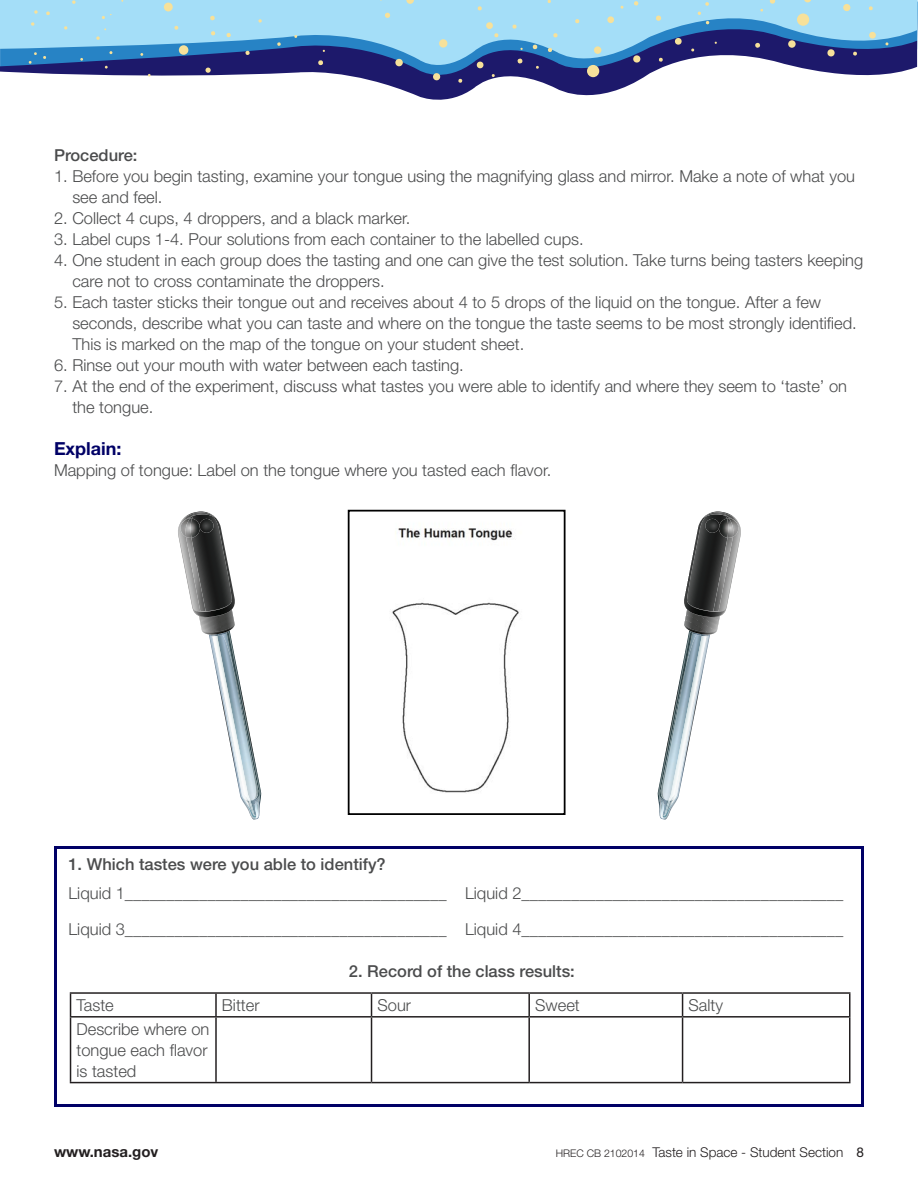
<style>
.page{position:relative;width:918px;height:1188px;background:#fff}
.page>*{position:absolute;margin:0;border:0;box-sizing:border-box;transform-origin:0 0}
.t1{font:700 18px "Helvetica Neue LT Std";color:#006}
.Content_text{font:300 16.5px/21px "Helvetica Neue LT Std";color:#4b4c4d}
.Content_text-2{font:500 16.5px "Helvetica Neue LT Std";color:#4b4c4d}
.t2{font:700 15px "Helvetica Neue LT Std";color:#231f20}
.Content_text-3{font:300 13.5px "Helvetica Neue LT Std";color:#231f20}
.t3{font:13.5px "Helvetica Neue LT Std";color:#231f20}
.s1{font-size:10.5px}
</style>
<div class="page">
<div style="left:0;top:0;width:918px;height:67px;background:#a4def8"></div>
<svg style="left:0;top:14px;width:917px;height:86px"></svg>
<svg style="left:102px;top:14px;width:10px;height:5px"></svg>
<svg style="left:64px;top:26px;width:4px;height:4px"></svg>
<svg style="left:34px;top:10px;width:4px;height:4px"></svg>
<svg style="left:31px;top:22px;width:4px;height:4px"></svg>
<svg style="left:72px;top:0;width:4px;height:4px"></svg>
<svg style="left:46px;top:11px;width:4px;height:4px"></svg>
<svg style="left:634px;top:1px;width:5px;height:5px"></svg>
<svg style="left:706px;top:21px;width:4px;height:4px"></svg>
<svg style="left:769px;top:0;width:7px;height:4px"></svg>
<svg style="left:697px;top:2px;width:12px;height:13px"></svg>
<svg style="left:96px;top:36px;width:4px;height:4px"></svg>
<svg style="left:258px;top:19px;width:4px;height:4px"></svg>
<svg style="left:245px;top:50px;width:5px;height:5px"></svg>
<svg style="left:211px;top:31px;width:5px;height:5px"></svg>
<svg style="left:226px;top:33px;width:5px;height:5px"></svg>
<svg style="left:210px;top:15px;width:5px;height:6px"></svg>
<svg style="left:385px;top:12px;width:6px;height:6px"></svg>
<svg style="left:620px;top:6px;width:4px;height:3px"></svg>
<svg style="left:607px;top:16px;width:8px;height:8px"></svg>
<svg style="left:277px;top:42px;width:4px;height:4px"></svg>
<svg style="left:547px;top:0;width:4px;height:3px"></svg>
<svg style="left:477px;top:6px;width:5px;height:5px"></svg>
<svg style="left:575px;top:19px;width:5px;height:5px"></svg>
<svg style="left:512px;top:24px;width:5px;height:5px"></svg>
<svg style="left:548px;top:48px;width:4px;height:4px"></svg>
<svg style="left:553px;top:33px;width:5px;height:5px"></svg>
<svg style="left:486px;top:22px;width:13px;height:16px"></svg>
<svg style="left:532px;top:44px;width:6px;height:5px"></svg>
<svg style="left:656px;top:15px;width:6px;height:6px"></svg>
<svg style="left:205px;top:68px;width:6px;height:5px"></svg>
<svg style="left:174px;top:26px;width:4px;height:4px"></svg>
<div style="left:164px;top:3px;width:9px;height:8px;background:#f7e19a;border-radius:50%"></div>
<svg style="left:406px;top:0;width:8px;height:4px"></svg>
<svg style="left:869px;top:6px;width:4px;height:5px"></svg>
<svg style="left:843px;top:3px;width:8px;height:9px"></svg>
<svg style="left:804px;top:0;width:7px;height:2px"></svg>
<div style="left:797px;top:14px;width:12px;height:12px;background:#f7e19a;border-radius:50%"></div>
<svg style="left:755px;top:42px;width:5px;height:6px"></svg>
<svg style="left:853px;top:51px;width:4px;height:5px"></svg>
<svg style="left:885px;top:42px;width:4px;height:4px"></svg>
<svg style="left:869px;top:31px;width:7px;height:8px"></svg>
<svg style="left:827px;top:49px;width:8px;height:8px"></svg>
<div style="left:788px;top:40px;width:8px;height:8px;background:#f7e19a;border-radius:50%"></div>
<svg style="left:517px;top:58px;width:6px;height:6px"></svg>
<svg style="left:659px;top:57px;width:4px;height:5px"></svg>
<svg style="left:691px;top:48px;width:3px;height:4px"></svg>
<svg style="left:674px;top:38px;width:8px;height:7px"></svg>
<svg style="left:633px;top:55px;width:8px;height:8px"></svg>
<div style="left:594px;top:46px;width:7px;height:8px;background:#f7e19a;border-radius:50%"></div>
<div style="left:587px;top:65px;width:12px;height:12px;background:#f7e19a;border-radius:50%"></div>
<svg style="left:318px;top:60px;width:5px;height:5px"></svg>
<svg style="left:458px;top:79px;width:5px;height:4px"></svg>
<svg style="left:476px;top:61px;width:8px;height:8px"></svg>
<svg style="left:433px;top:73px;width:8px;height:8px"></svg>
<div style="left:395px;top:59px;width:8px;height:8px;background:#f7e19a;border-radius:50%"></div>
<div style="left:439px;top:39px;width:8px;height:9px;background:#f7e19a;border-radius:50%"></div>
<div style="left:179px;top:45px;width:9px;height:10px;background:#f7e19a;border-radius:50%"></div>
<div style="left:54px;top:846px;width:810px;height:261px;border:3px solid #006"></div>
<hr style="left:70px;top:992px;width:146px;height:2px;background:#231f20">
<svg style="left:70px;top:994px;width:1px;height:22px"></svg>
<hr style="left:216px;top:992px;width:156px;height:2px;background:#231f20">
<hr style="left:215px;top:994px;width:2px;height:22px;background:#231f20">
<hr style="left:372px;top:992px;width:157px;height:2px;background:#231f20">
<svg style="left:371px;top:994px;width:1px;height:22px"></svg>
<hr style="left:529px;top:992px;width:154px;height:2px;background:#231f20">
<hr style="left:528px;top:994px;width:2px;height:22px;background:#231f20">
<hr style="left:683px;top:992px;width:168px;height:2px;background:#231f20">
<svg style="left:682px;top:994px;width:1px;height:22px"></svg>
<svg style="left:849px;top:994px;width:1px;height:22px"></svg>
<hr style="left:70px;top:1016px;width:146px;height:2px;background:#231f20">
<hr style="left:70px;top:1018px;width:1px;height:64px;background:#231f20">
<hr style="left:216px;top:1016px;width:156px;height:2px;background:#231f20">
<hr style="left:215px;top:1018px;width:2px;height:64px;background:#231f20">
<hr style="left:372px;top:1016px;width:157px;height:2px;background:#231f20">
<hr style="left:371px;top:1018px;width:1px;height:64px;background:#231f20">
<hr style="left:529px;top:1016px;width:154px;height:2px;background:#231f20">
<hr style="left:528px;top:1018px;width:2px;height:64px;background:#231f20">
<hr style="left:683px;top:1016px;width:168px;height:2px;background:#231f20">
<hr style="left:682px;top:1018px;width:1px;height:64px;background:#231f20">
<hr style="left:849px;top:1018px;width:1px;height:64px;background:#231f20">
<hr style="left:70px;top:1082px;width:146px;height:1px;background:#231f20">
<hr style="left:216px;top:1082px;width:156px;height:1px;background:#231f20">
<hr style="left:372px;top:1082px;width:157px;height:1px;background:#231f20">
<hr style="left:529px;top:1082px;width:154px;height:1px;background:#231f20">
<hr style="left:683px;top:1082px;width:168px;height:1px;background:#231f20">
<img style="left:391px;top:527px;width:128px;height:266px">
<div style="left:348px;top:510px;width:218px;height:305px;border:2px solid #000"></div>
<svg style="left:178px;top:511px;width:83px;height:309px"></svg>
<svg style="left:658px;top:511px;width:83px;height:309px"></svg>
<p class="Content_text-2" style="left:54px;top:145px;width:85px">Procedure:</p>
<p class="Content_text" style="left:72px;top:165px;width:784px;text-indent:-18px">1. Before you begin tasting, examine your tongue using the magnifying glass and mirror. Make a note of what you see and feel.</p>
<p class="Content_text" style="left:54px;top:207px;width:358px">2. Collect 4 cups, 4 droppers, and a black marker.</p>
<p class="Content_text" style="left:54px;top:228px;width:531px">3. Label cups 1-4. Pour solutions from each container to the labelled cups.</p>
<p class="Content_text" style="left:72px;top:249px;width:792px;text-indent:-18px">4. One student in each group does the tasting and one can give the test solution. Take turns being tasters keeping care not to cross contaminate the droppers.</p>
<p class="Content_text" style="left:72px;top:291px;width:786px;text-indent:-18px">5. Each taster sticks their tongue out and receives about 4 to 5 drops of the liquid on the tongue. After a few seconds, describe what you can taste and where on the tongue the taste seems to be most strongly identified.<br>This is marked on the map of the tongue on your student sheet.</p>
<p class="Content_text" style="left:54px;top:354px;width:411px">6. Rinse out your mouth with water between each tasting.</p>
<p class="Content_text" style="left:72px;top:375px;width:776px;text-indent:-18px">7. At the end of the experiment, discuss what tastes you were able to identify and where they seem to ‘taste’ on the tongue.</p>
<p class="t1" style="left:54px;top:438px;width:69px">Explain:</p>
<p class="Content_text" style="left:54px;top:460px;width:499px">Mapping of tongue: Label on the tongue where you tasted each flavor.</p>
<p class="Content_text-2" style="left:68px;top:855px;width:319px">1. Which tastes were you able to identify?</p>
<p class="Content_text" style="left:68px;top:882px;width:776px">Liquid 1_______________________________________ Liquid 2_______________________________________</p>
<p class="Content_text" style="left:68px;top:918px;width:776px">Liquid 3_______________________________________ Liquid 4_______________________________________</p>
<p class="Content_text-2" style="left:349px;top:961px;width:227px">2. Record of the class results:</p>
<p class="Content_text" style="left:77px;top:994px;width:39px">Taste</p>
<p class="Content_text" style="left:222px;top:994px;width:39px">Bitter</p>
<p class="Content_text" style="left:378px;top:994px;width:35px">Sour</p>
<p class="Content_text" style="left:535px;top:994px;width:46px">Sweet</p>
<p class="Content_text" style="left:689px;top:994px;width:36px">Salty</p>
<p class="Content_text" style="left:77px;top:1018px;width:134px;text-align:justify">Describe where on tongue each flavor is tasted</p>
<p class="Content_text-3" style="left:556px;top:1144px;width:289px"><span class="s1">HREC CB 2102014</span> Taste in Space - Student Section</p>
<p class="t2" style="left:54px;top:1143px;width:106px">www.nasa.gov</p>
<p class="t3" style="left:856px;top:1144px;width:9px">8</p>
</div>
